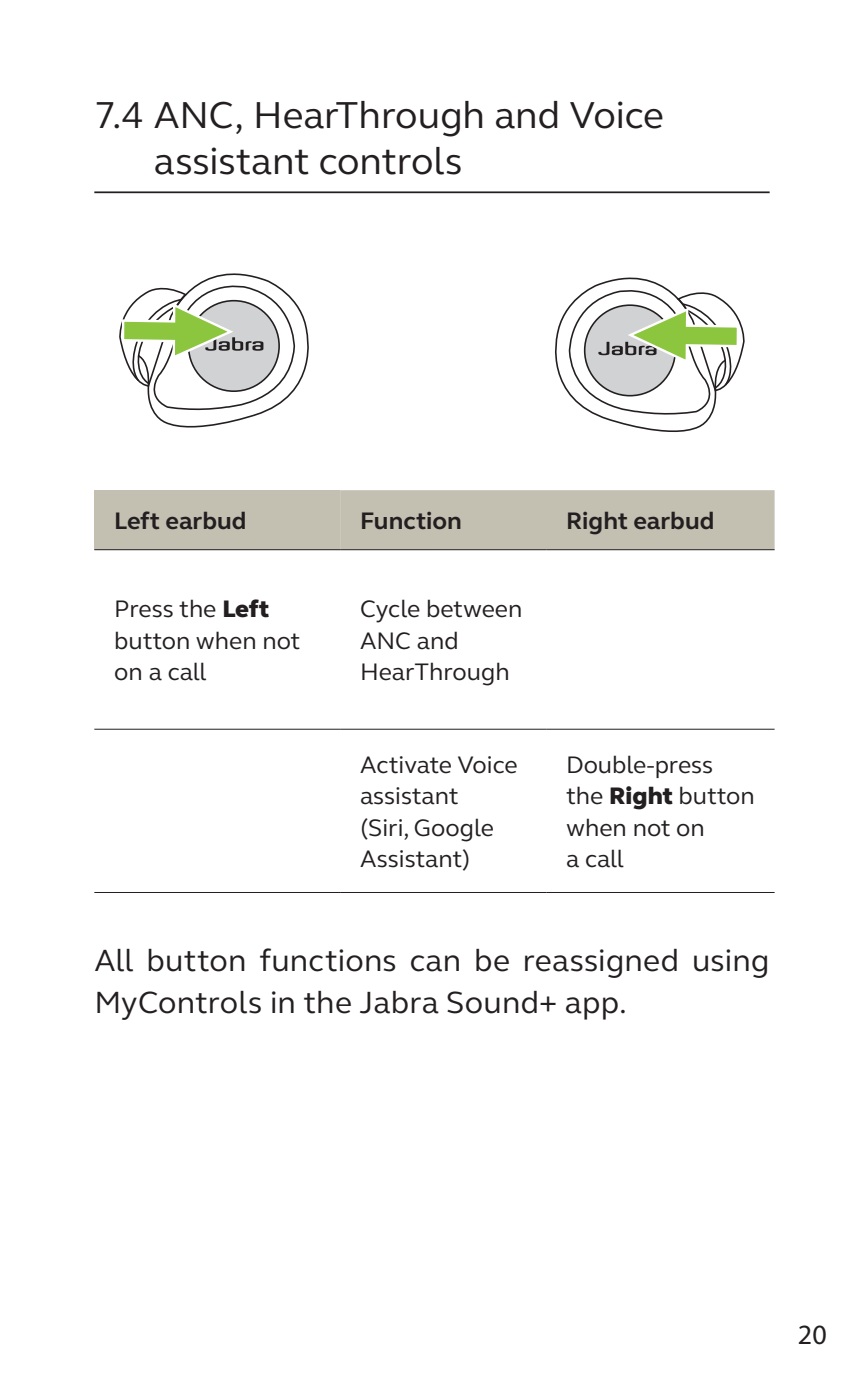
<style>
.page{position:relative;width:864px;height:1389px;background:#fff}
.page>*{position:absolute;margin:0;border:0;box-sizing:border-box;transform-origin:0 0}
.t1{font:38.5px/45.5px "GN Elliot";color:#231f20}
.Body_text{font:31.5px/42px "GN Elliot";letter-spacing:.01em;color:#231f20}
.t2{font:28px "Myriad Pro";color:#231f20}
.Table_text{font:24.5px/31.5px "GN Elliot";color:#231f20}
.Table_heading{font:700 24.5px "GN Elliot";color:#231f20}
.s1{font-weight:800}
</style>
<div class="page">
<hr style="left:94px;top:191px;width:675px;height:2px;background:#231f20">
<div style="left:94px;top:490px;width:246px;height:60px;background:#c3bfb1"></div>
<div style="left:340px;top:490px;width:434px;height:59px;background:#c3bfb1"></div>
<hr style="left:94px;top:729px;width:246px;height:1px;background:#231f20">
<hr style="left:340px;top:729px;width:94px;height:1px;background:#231f20">
<hr style="left:434px;top:729px;width:112px;height:1px;background:#231f20">
<hr style="left:546px;top:729px;width:228px;height:1px;background:#231f20">
<hr style="left:94px;top:892px;width:246px;height:1px;background:#231f20">
<hr style="left:340px;top:892px;width:94px;height:1px;background:#231f20">
<hr style="left:434px;top:892px;width:112px;height:1px;background:#231f20">
<hr style="left:546px;top:892px;width:228px;height:1px;background:#231f20">
<hr style="left:94px;top:549px;width:246px;height:1px;background:#231f20">
<hr style="left:340px;top:549px;width:94px;height:1px;background:#231f20">
<hr style="left:434px;top:549px;width:112px;height:1px;background:#231f20">
<hr style="left:546px;top:549px;width:228px;height:1px;background:#231f20">
<svg style="left:119px;top:273px;width:190px;height:155px"></svg>
<svg style="left:555px;top:277px;width:190px;height:155px"></svg>
<p class="t1" style="left:154px;top:91px;width:511px;text-indent:-60px">7.4 ANC, HearThrough and Voice assistant controls</p>
<p class="Table_heading" style="left:114px;top:504px;width:134px">Left earbud</p>
<p class="Table_heading" style="left:360px;top:504px;width:103px">Function</p>
<p class="Table_heading" style="left:566px;top:504px;width:150px">Right earbud</p>
<p class="Table_text" style="left:114px;top:593px;width:188px">Press the <span class="s1">Left </span>button when not on a call</p>
<p class="Table_text" style="left:360px;top:593px;width:164px">Cycle between<br>ANC and<br>HearThrough</p>
<p class="Table_text" style="left:360px;top:748px;width:159px">Activate Voice assistant<br>(Siri, Google<br>Assistant)</p>
<p class="Table_text" style="left:566px;top:748px;width:190px">Double-press the <span class="s1">Right</span> button when not on<br>a call</p>
<p class="Body_text" style="left:94px;top:939px;width:676px">All button functions can be reassigned using<br>MyControls in the Jabra Sound+ app.</p>
<p class="t2" style="left:797px;top:1317px;width:30px">20</p>
</div>
